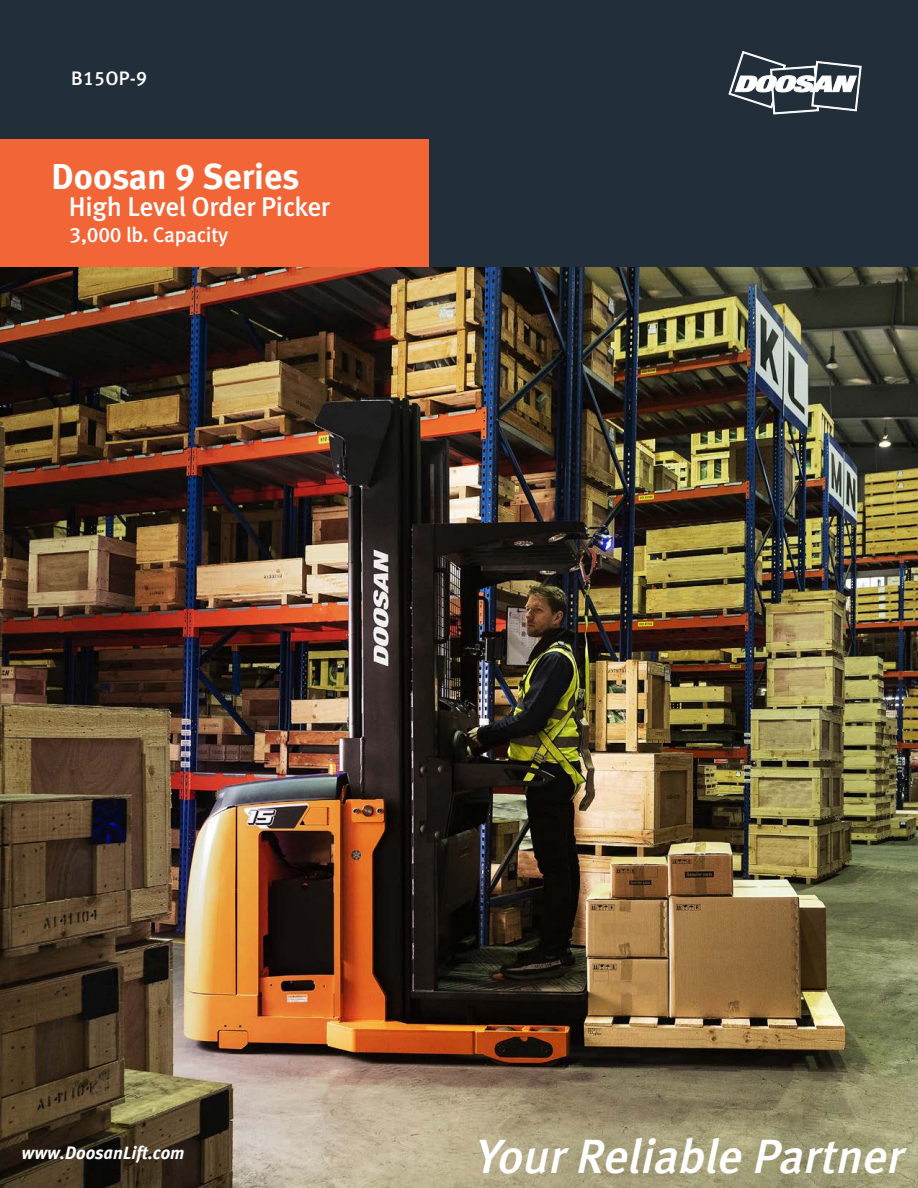
<style>
.page{position:relative;width:918px;height:1188px;background:#fff}
.page>*{position:absolute;margin:0;border:0;box-sizing:border-box;transform-origin:0 0}
.t1{font:italic 48px "Meta Medium LF";color:#fff}
.t2{font:36px "Meta Bold LF";color:#fff}
.t3{font:27px "Meta Medium LF";letter-spacing:-.01em;color:#fff}
.t4{font:21px "Meta Medium LF";letter-spacing:-.01em;color:#fff}
.t5{font:19.5px "Meta Medium LF";letter-spacing:.01em;color:#fff}
.t6{font:italic 700 18px "Meta Plus";color:#fff}
</style>
<div class="page">
<img style="left:0;top:267px;width:918px;height:921px">
<div style="left:0;top:0;width:918px;height:267px;background:#232e3b"></div>
<div style="left:0;top:139px;width:429px;height:128px;background:#f26537"></div>
<svg style="left:728px;top:51px;width:134px;height:64px"></svg>
<p class="t5" style="left:71px;top:66px;width:77px">B15OP-9</p>
<p class="t2" style="left:52px;top:154px;width:249px">Doosan 9 Series</p>
<p class="t3" style="left:69px;top:191px;width:263px">High Level Order Picker</p>
<p class="t4" style="left:70px;top:222px;width:160px">3,000 lb. Capacity</p>
<p class="t6" style="left:22px;top:1143px;width:164px">www.DoosanLift.com</p>
<p class="t1" style="left:473px;top:1128px;width:442px">YourReliable Partner</p>
</div>
